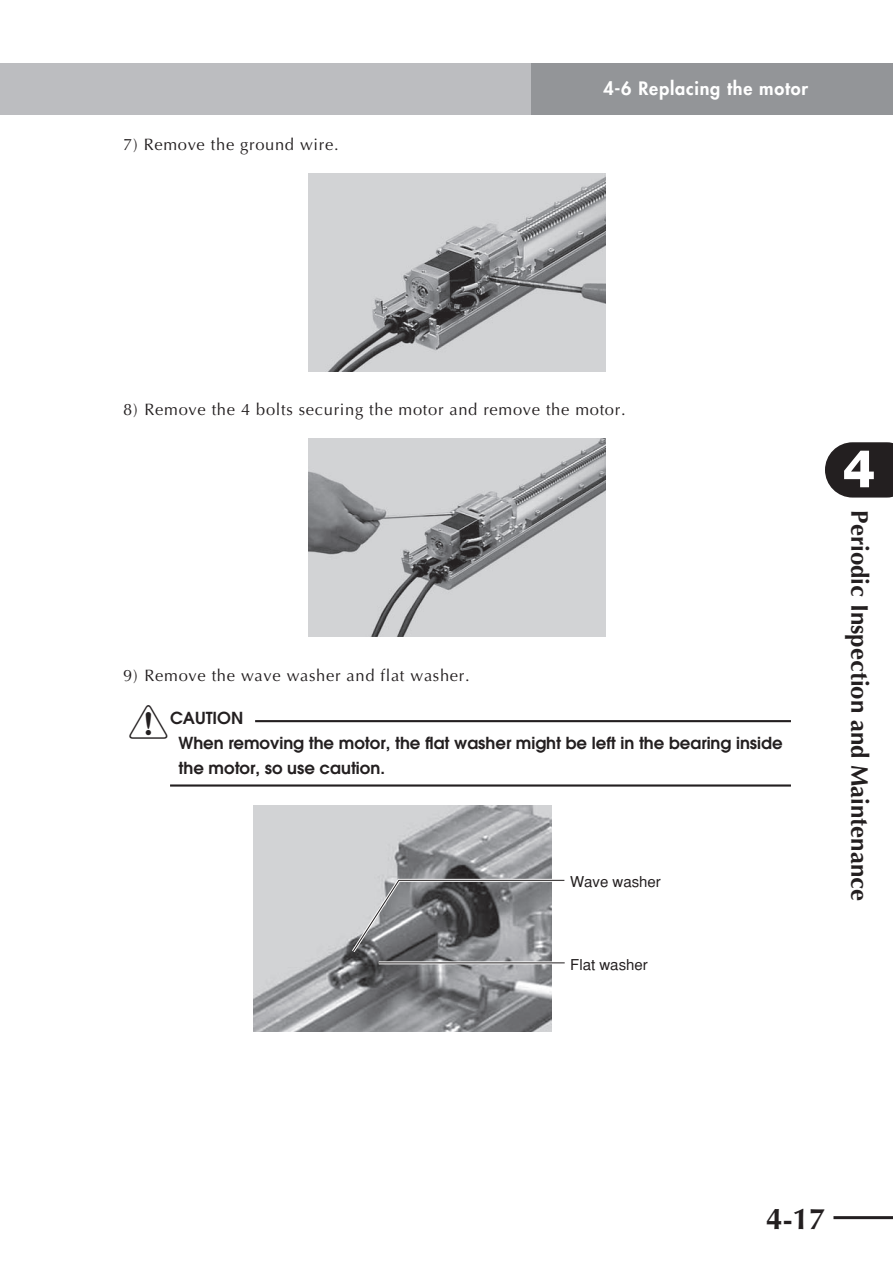
<style>
.page{position:relative;width:893px;height:1263px;background:#fff}
.page>*{position:absolute;margin:0;border:0;box-sizing:border-box;transform-origin:0 0}
.t1{font:800 52.5px "Helvetica Neue";color:#fff}
.t2{font:42px "Ymhsym";color:#231f20}
.t3{font:700 29.85px "Optima";color:#231f20}
.t4{font:700 24px "Optima";color:#231f20}
.t5{font:800 18px "Futura";letter-spacing:.045em;color:#fff}
.t6{font:16.5px "Optima";letter-spacing:.04em;color:#231f20}
.t7{font:600 16.5px/24.8px "Avant Garde";color:#231f20}
.t8{font:15px "Helvetica";color:#231f20}
</style>
<div class="page">
<div style="left:0;top:64px;width:893px;height:51px;background:#bcbdc0"></div>
<div style="left:531px;top:64px;width:362px;height:51px;background:#939598"></div>
<svg style="left:825px;top:442px;width:68px;height:56px;background:#393536"></svg>
<hr style="left:833px;top:1216px;width:60px;height:3px;background:#231f20">
<hr style="left:255px;top:720px;width:536px;height:2px;background:#231f20">
<hr style="left:170px;top:784px;width:621px;height:3px;background:#231f20">
<img style="left:308px;top:174px;width:298px;height:198px">
<img style="left:308px;top:439px;width:298px;height:198px">
<img style="left:253px;top:805px;width:298px;height:227px">
<svg style="left:349px;top:877px;width:216px;height:78px;background:#88898b"></svg>
<hr style="left:379px;top:961px;width:186px;height:3px;background:#fff">
<hr style="left:379px;top:963px;width:186px;height:1px;background:#231f20">
<p class="t6" style="left:123px;top:138px;width:217px">7) Remove the ground wire.</p>
<p class="t5" style="left:603px;top:79px;width:206px">4-6 Replacing the motor</p>
<p class="t6" style="left:123px;top:403px;width:504px">8) Remove the 4 bolts securing the motor and remove the motor.</p>
<p class="t6" style="left:123px;top:668px;width:348px">9) Remove the wave washer and flat washer.</p>
<h2 class="t2" style="left:128px;top:700px;width:43px">c</h2>
<p class="t7" style="left:179px;top:707px;width:605px;text-indent:-8px">CAUTION<br>When removing the motor, the flat washer might be left in the bearing inside the motor, so use caution.</p>
<p class="t8" style="left:570px;top:876px;width:92px">Wave washer</p>
<p class="t8" style="left:570px;top:959px;width:79px">Flat washer</p>
<h1 class="t1" style="left:842px;top:450px;width:35px">4</h1>
<h3 class="t4" style="left:869px;top:510px;width:392px;rotate:90deg">Periodic Inspection and Maintenance</h3>
<h3 class="t3" style="left:766px;top:1206px;width:61px">4-17</h3>
</div>
